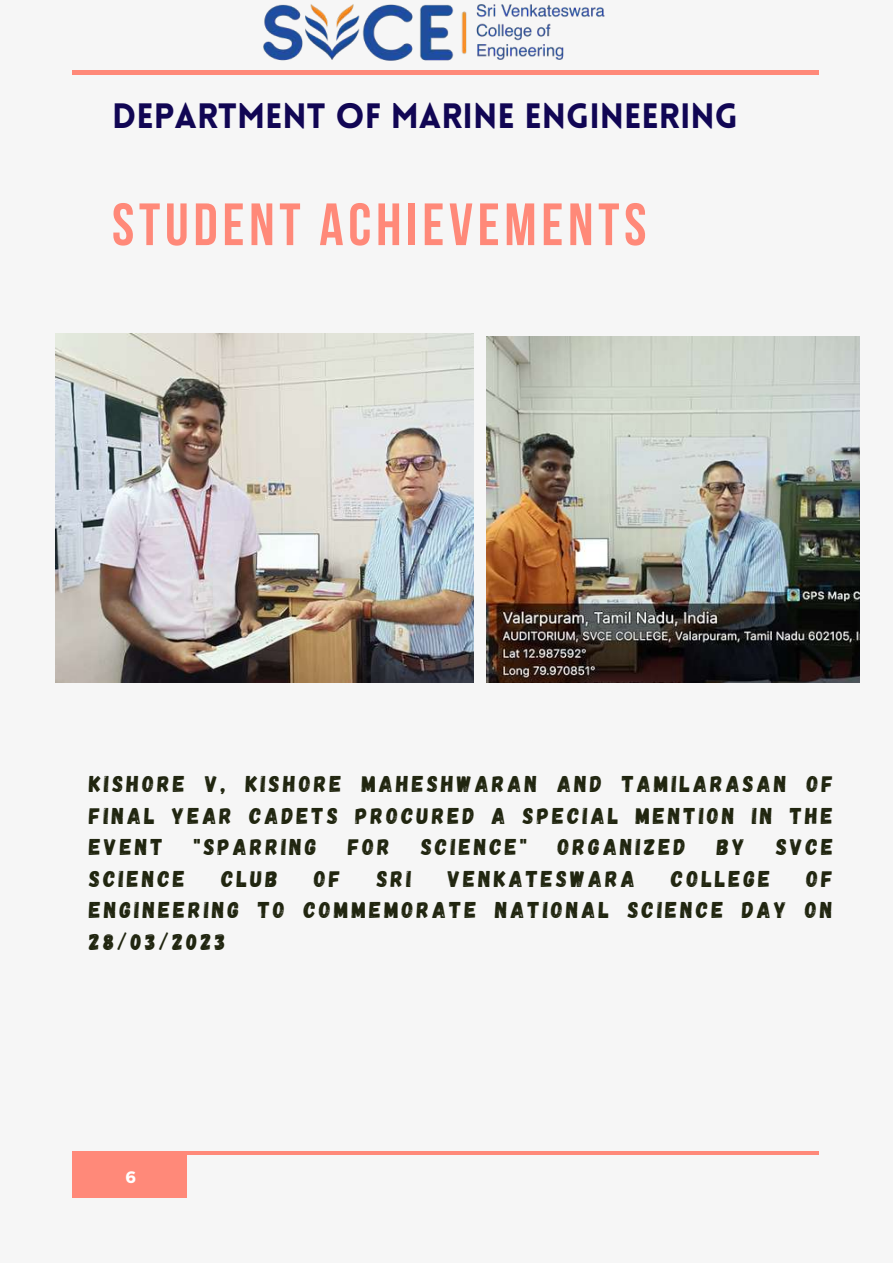
<style>
.page{position:relative;width:893px;height:1264px;background:#fff}
.page>*{position:absolute;margin:0;border:0;box-sizing:border-box;transform-origin:0 0}
.t1{font:700 59.55px "Bebas Neue";letter-spacing:.08em;color:#ff8979}
.t2{font:900 34.5px "Lovelo";color:#110654}
.t3{font:22.8px/31.5px "Gagalin";letter-spacing:.14em;color:#20250f;text-align:justify}
.t4{font:700 16.5px "Montserrat";color:#fff}
</style>
<div class="page">
<div style="left:0;top:0;width:892px;height:1262px;background:#f6f6f6"></div>
<hr style="left:72px;top:71px;width:747px;height:3px;background:#ff8979">
<div style="left:72px;top:1151px;width:115px;height:46px;background:#ff8979"></div>
<hr style="left:72px;top:1151px;width:747px;height:3px;background:#ff8979">
<img style="left:233px;top:4px;width:402px;height:67px">
<img style="left:56px;top:333px;width:417px;height:349px">
<img style="left:486px;top:337px;width:373px;height:345px">
<h2 class="t2" style="left:112px;top:102px;width:627px">DEPARTMENT OF MARINE ENGINEERING</h2>
<h1 class="t1" style="left:112px;top:200px;width:536px">STUDENT ACHIEVEMENTS</h1>
<p class="t3" style="left:89px;top:767px;width:745px">KISHORE V, KISHORE MAHESHWARAN AND TAMILARASAN OF FINAL YEAR CADETS PROCURED A SPECIAL MENTION IN THE EVENT</p>
<p class="t3" style="left:194px;top:830px;width:124px">"SPARRING</p>
<p class="t3" style="left:348px;top:830px;width:43px">FOR</p>
<p class="t3" style="left:421px;top:830px;width:107px">SCIENCE"</p>
<p class="t3" style="left:558px;top:830px;width:129px">ORGANIZED</p>
<p class="t3" style="left:716px;top:830px;width:29px">BY</p>
<p class="t3" style="left:776px;top:830px;width:59px">SVCE</p>
<p class="t3" style="left:89px;top:861px;width:97px">SCIENCE</p>
<p class="t3" style="left:221px;top:861px;width:58px">CLUB</p>
<p class="t3" style="left:314px;top:861px;width:28px">OF</p>
<p class="t3" style="left:377px;top:861px;width:36px">SRI</p>
<p class="t3" style="left:448px;top:861px;width:188px">VENKATESWARA</p>
<p class="t3" style="left:671px;top:861px;width:100px">COLLEGE</p>
<p class="t3" style="left:89px;top:861px;width:745px;text-indent:717px">OF ENGINEERING TO COMMEMORATE NATIONAL SCIENCE DAY ON 28/03/2023</p>
<p class="t4" style="left:125px;top:1165px;width:12px">6</p>
</div>
